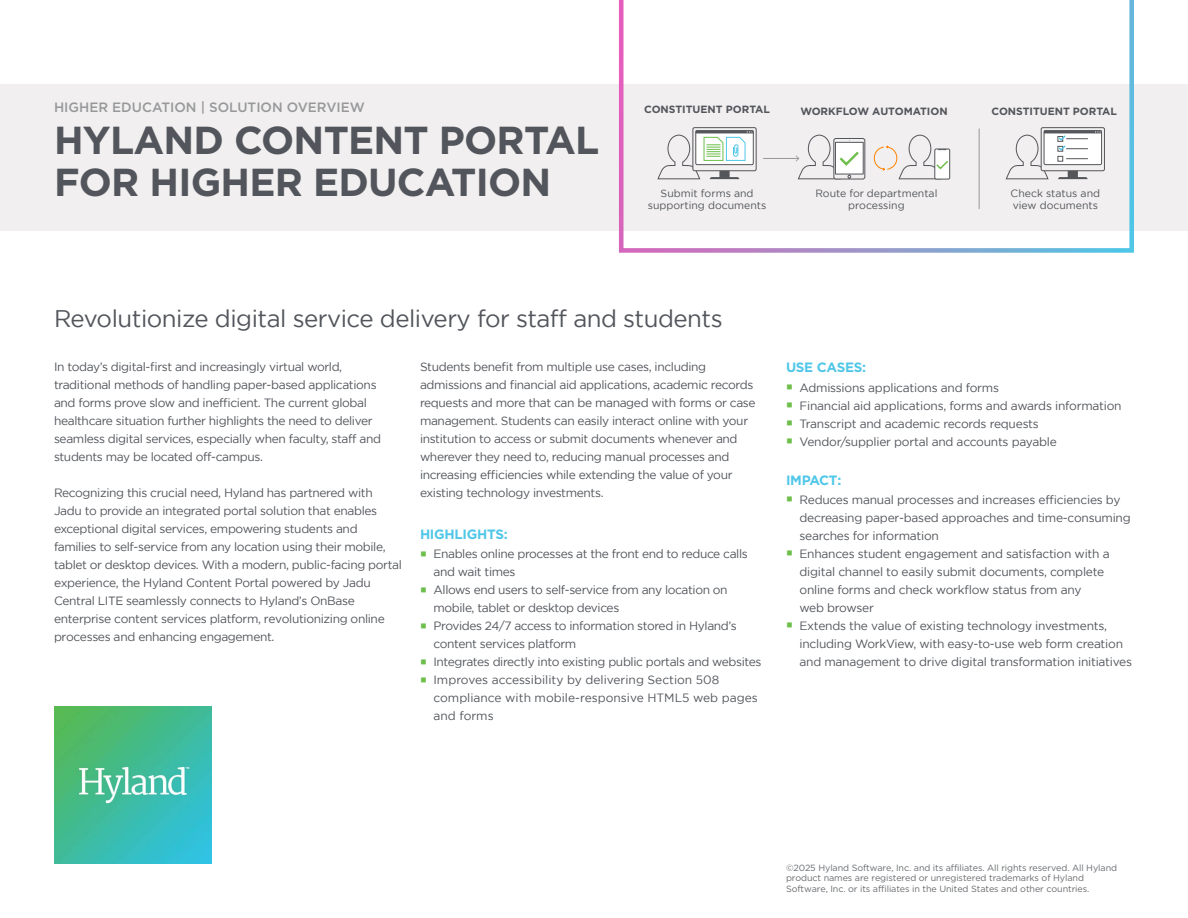
<style>
.page{position:relative;width:1188px;height:918px;background:#fff}
.page>*{position:absolute;margin:0;border:0;box-sizing:border-box;transform-origin:0 0}
.t1{font:700 39px/42px "Gotham";letter-spacing:-.02em;color:#52555b}
.t2{font:24px "Gotham";letter-spacing:-.02em;color:#52555b}
.t3{font:500 13.5px "Gotham";color:#96989a}
.t4{font:700 13.5px "Gotham";letter-spacing:-.02em;color:#50c7e8}
.t5{font:12px/18px "Gotham";letter-spacing:-.03em;color:#52555b}
.t6{font:10.5px/12.6px "Gotham";color:#52555b;text-align:center}
.t7{font:700 10.5px "Gotham";color:#52555b}
.t8{font:9px/10.8px "Gotham";letter-spacing:-.01em;color:#686b6f}
</style>
<div class="page">
<div style="left:0;top:84px;width:1188px;height:147px;background:#f1efef"></div>
<svg style="left:619px;top:0;width:515px;height:253px"></svg>
<img style="left:54px;top:707px;width:157px;height:157px">
<svg style="left:693px;top:128px;width:63px;height:43px"></svg>
<div style="left:693px;top:127px;width:63px;height:44px;border:1px solid #55565a;border-radius:2px"></div>
<svg style="left:658px;top:130px;width:95px;height:49px"></svg>
<svg style="left:873px;top:135px;width:77px;height:44px"></svg>
<svg style="left:1041px;top:128px;width:63px;height:43px"></svg>
<div style="left:1041px;top:127px;width:64px;height:44px;border:1px solid #55565a;border-radius:2px"></div>
<svg style="left:1006px;top:130px;width:96px;height:49px"></svg>
<hr style="left:763px;top:158px;width:36px;height:1px;background:#96989a">
<svg style="left:796px;top:135px;width:69px;height:44px"></svg>
<hr style="left:979px;top:129px;width:1px;height:80px;background:#96989a">
<p class="t3" style="left:54px;top:99px;width:312px">HIGHER EDUCATION | SOLUTION OVERVIEW</p>
<h1 class="t1" style="left:54px;top:119px;width:547px">HYLAND CONTENT PORTAL<br>FOR HIGHER EDUCATION</h1>
<p class="t7" style="left:644px;top:103px;width:127px">CONSTITUENT PORTAL</p>
<p class="t7" style="left:800px;top:105px;width:149px">WORKFLOW AUTOMATION</p>
<p class="t6" style="left:648px;top:187px;width:120px">Submit forms and supporting documents</p>
<p class="t6" style="left:815px;top:187px;width:123px">Route for departmental processing</p>
<p class="t7" style="left:992px;top:105px;width:127px">CONSTITUENT PORTAL</p>
<p class="t6" style="left:1011px;top:187px;width:91px;text-align:left">Check status and view documents</p>
<h2 class="t2" style="left:54px;top:305px;width:670px">Revolutionize digital service delivery for staff and students</h2>
<p class="t5" style="left:54px;top:358px;width:329px">In today’s digital-first and increasingly virtual world, traditional methods of handling paper-based applications and forms prove slow and inefficient. The current global healthcare situation further highlights the need to deliver seamless digital services, especially when faculty, staff and students may be located off-campus.</p>
<p class="t5" style="left:54px;top:484px;width:350px">Recognizing this crucial need, Hyland has partnered with Jadu to provide an integrated portal solution that enables exceptional digital services, empowering students and families to self-service from any location using their mobile, tablet or desktop devices. With a modern, public-facing portal experience, the Hyland Content Portal powered by Jadu Central LITE seamlessly connects to Hyland’s OnBase enterprise content services platform, revolutionizing online processes and enhancing engagement.</p>
<p class="t5" style="left:420px;top:358px;width:337px">Students benefit from multiple use cases, including admissions and financial aid applications, academic records requests and more that can be managed with forms or case management. Students can easily interact online with your institution to access or submit documents whenever and wherever they need to, reducing manual processes and increasing efficiencies while extending the value of your existing technology investments.</p>
<p class="t4" style="left:420px;top:527px;width:89px">HIGHLIGHTS:</p>
<p class="t5" style="left:434px;top:545px;width:330px">Enables online processes at the front end to reduce calls and wait times<br>Allows end users to self-service from any location on mobile, tablet or desktop devices<br>Provides 24/7 access to information stored in Hyland’s content services platform<br>Integrates directly into existing public portals and websites Improves accessibility by delivering Section 508 compliance with mobile-responsive HTML5 web pages and forms</p>
<p class="t4" style="left:786px;top:360px;width:82px">USE CASES:</p>
<p class="t5" style="left:800px;top:378px;width:324px">Admissions applications and forms<br>Financial aid applications, forms and awards information Transcript and academic records requests Vendor/supplier portal and accounts payable</p>
<p class="t4" style="left:786px;top:472px;width:57px">IMPACT:</p>
<p class="t5" style="left:800px;top:490px;width:334px">Reduces manual processes and increases efficiencies by decreasing paper-based approaches and time-consuming searches for information<br>Enhances student engagement and satisfaction with a digital channel to easily submit documents, complete online forms and check workflow status from any<br>web browser<br>Extends the value of existing technology investments, including WorkView, with easy-to-use web form creation and management to drive digital transformation initiatives</p>
<p class="t8" style="left:786px;top:862px;width:333px">©2025 Hyland Software, Inc. and its affiliates. All rights reserved. All Hyland product names are registered or unregistered trademarks of Hyland<br>Software, Inc. or its affiliates in the United States and other countries.</p>
</div>
